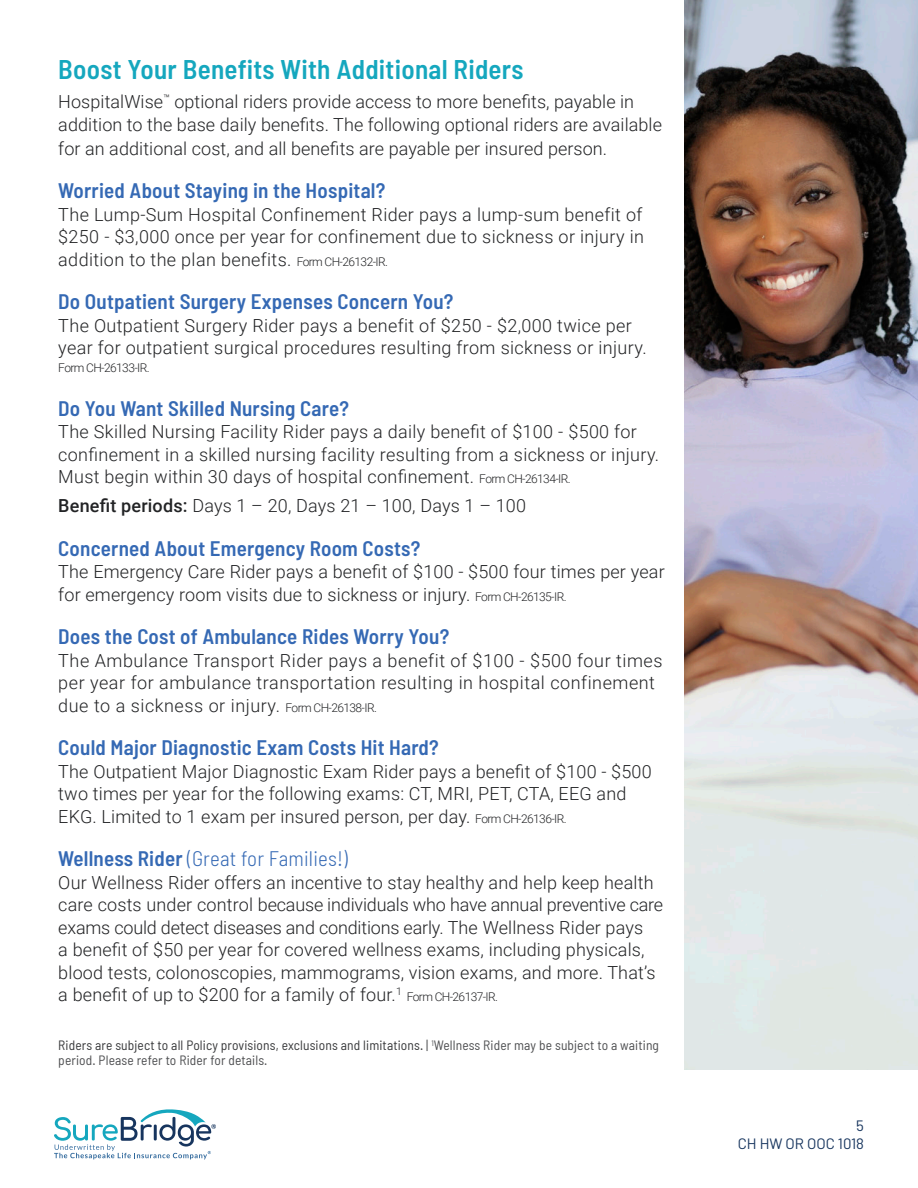
<style>
.page{position:relative;width:918px;height:1188px;background:#fff}
.page>*{position:absolute;margin:0;border:0;box-sizing:border-box;transform-origin:0 0}
.t1{font:600 semi-condensed 27px "Barlow";letter-spacing:.01em;color:#15a7be}
.t2{font:600 semi-condensed 21px "Barlow";letter-spacing:.01em;color:#3569b4}
.t3{font:300 semi-condensed 21px "Barlow";letter-spacing:.01em;color:#3569b4}
.t4{font:300 18px/22.5px "Roboto";letter-spacing:.01em;color:#222325}
.t5{font:300 18px/22.5px "Roboto";letter-spacing:.03em;color:#222325}
.t6{font:15px/18px "Barlow";color:#17355e;text-align:right}
.t7{font:semi-condensed 13.5px/15px "Barlow";letter-spacing:.01em;color:#4e4f51}
.t8{font:300 12px "Roboto";letter-spacing:-.05em;color:#222325}
.s1{font-size:12px}
.s2{font-weight:500}
.s3{font-weight:600}
.s4{color:#38393b}
</style>
<div class="page">
<svg style="left:54px;top:1109px;width:162px;height:50px"></svg>
<img style="left:685px;top:0;width:233px;height:1069px">
<p class="t1" style="left:58px;top:52px;width:467px">Boost Your Benefits With Additional Riders</p>
<p class="t4" style="left:58px;top:89px;width:605px;line-height:23.2px">HospitalWise<sup>™</sup> optional riders provide access to more benefits, payable in addition to the base daily benefits. The following optional riders are available for an additional cost, and all benefits are payable per insured person.</p>
<p class="t2" style="left:58px;top:177px;width:329px">Worried About Staying in the Hospital?</p>
<p class="t4" style="left:58px;top:202px;width:587px;text-align:justify">The Lump-Sum Hospital Confinement Rider pays a lump-sum benefit of $250 - $3,000 once per year for confinement due to sickness or injury in addition to the plan benefits. <span class="s1">Form CH-26132-IR.</span></p>
<p class="t2" style="left:58px;top:288px;width:397px">Do Outpatient Surgery Expenses Concern You?</p>
<p class="t4" style="left:58px;top:313px;width:590px">The Outpatient Surgery Rider pays a benefit of $250 - $2,000 twice per year for outpatient surgical procedures resulting from sickness or injury.</p>
<p class="t8" style="left:58px;top:359px;width:93px">Form CH-26133-IR.</p>
<p class="t2" style="left:58px;top:395px;width:292px">Do You Want Skilled Nursing Care?</p>
<p class="t4" style="left:58px;top:420px;width:602px">The Skilled Nursing Facility Rider pays a daily benefit of $100 - $500 for confinement in a skilled nursing facility resulting from a sickness or injury.<br>Must begin within 30 days of hospital confinement. <span class="s1">Form CH-26134-IR.</span></p>
<p class="t4" style="left:58px;top:494px;width:469px"><span class="s2">Benefit periods:</span> Days 1 – 20, Days 21 – 100, Days 1 – 100</p>
<p class="t2" style="left:58px;top:535px;width:363px">Concerned About Emergency Room Costs?</p>
<p class="t4" style="left:58px;top:560px;width:608px">The Emergency Care Rider pays a benefit of $100 - $500 four times per year for emergency room visits due to sickness or injury. <span class="s1">Form CH-26135-IR.</span></p>
<p class="t2" style="left:58px;top:624px;width:392px">Does the Cost of Ambulance Rides Worry You?</p>
<p class="t5" style="left:58px;top:649px;width:606px">The Ambulance Transport Rider pays a benefit of $100 - $500 four times per year for ambulance transportation resulting in hospital confinement due to a sickness or injury. <span class="s1">Form CH-26138-IR.</span></p>
<p class="t2" style="left:58px;top:735px;width:382px">Could Major Diagnostic Exam Costs Hit Hard?</p>
<p class="t4" style="left:58px;top:760px;width:595px">The Outpatient Major Diagnostic Exam Rider pays a benefit of $100 - $500 two times per year for the following exams: CT, MRI, PET, CTA, EEG and<br>EKG. Limited to 1 exam per insured person, per day. <span class="s1">Form CH-26136-IR.</span></p>
<p class="t3" style="left:58px;top:846px;width:291px"><span class="s3">Wellness Rider</span> (Great for Families!)</p>
<p class="t4" style="left:58px;top:871px;width:606px">Our Wellness Rider offers an incentive to stay healthy and help keep health care costs under control because individuals who have annual preventive care exams could detect diseases and conditions early. The Wellness Rider pays<br>a benefit of $50 per year for covered wellness exams, including physicals, blood tests, colonoscopies, mammograms, vision exams, and more. That’s a benefit of up to $200 for a family of four.<sup>1</sup></p>
<p class="t8" style="left:407px;top:989px;width:93px">Form CH-26137-IR.</p>
<p class="t7" style="left:58px;top:1038px;width:602px"><span class="s4">Riders are subject to all Policy provisions, exclusions and limitations.</span> | <sup>1</sup>Wellness Rider may be subject to a waiting period. Please refer to Rider for details.</p>
<p class="t6" style="left:738px;top:1117px;width:128px">5<br>CH HW OR OOC 1018</p>
</div>
